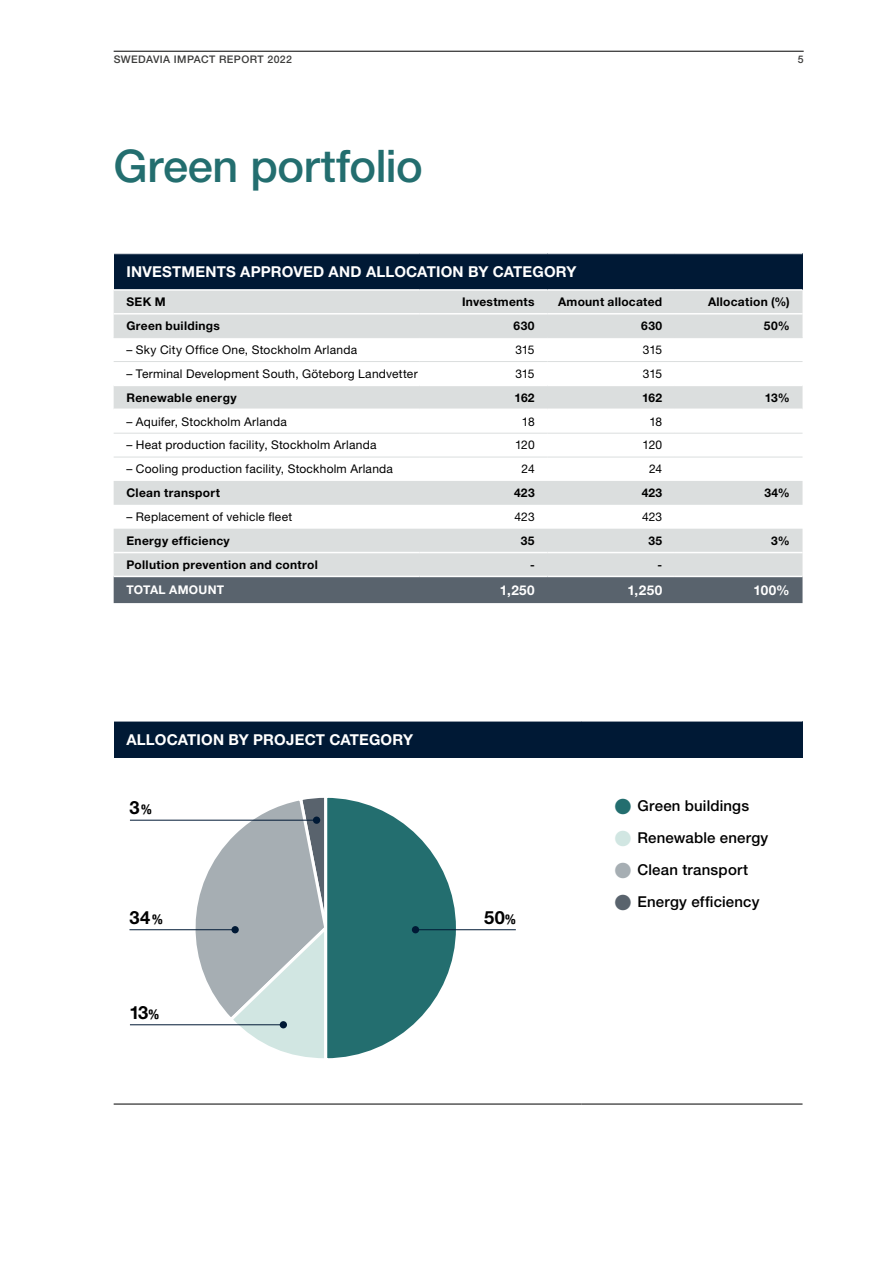
<style>
.page{position:relative;width:893px;height:1263px;background:#fff}
.page>*{position:absolute;margin:0;border:0;box-sizing:border-box;transform-origin:0 0}
.t1{font:500 45px "Helvetica Neue LT Std";letter-spacing:-.01em;color:#236e6f}
.t2{font:700 18.15px "Helvetica Neue LT Std";color:#000}
.t3{font:700 15px "Helvetica Neue LT Std";letter-spacing:.01em;color:#fff}
.t4{font:500 15px "Helvetica Neue LT Std";letter-spacing:.015em;color:#000}
.t5{font:700 13.5px "Helvetica Neue LT Std";letter-spacing:.03em;color:#fff}
.t6{font:12px "Helvetica Neue LT Std";letter-spacing:.015em;color:#000}
.t7{font:700 12px "Helvetica Neue LT Std";letter-spacing:.025em;color:#000}
.t8{font:700 12px "Helvetica Neue LT Std";letter-spacing:.02em;color:#fff}
.t9{font:500 12px "Helvetica Neue LT Std";color:#000}
.t10{font:500 10.5px "Helvetica Neue LT Std";letter-spacing:.04em;color:#3c3c3b}
.s1{font-family:"Helvetica Neue";font-stretch:condensed;font-size:13.65px}
.s2{font-size:43.5px;color:#236e6f}
.s3{font-size:43.5px;color:#d1e6e2}
.s4{font-size:43.5px;color:#a6aeb3}
.s5{font-size:43.5px;color:#59636d}
</style>
<div class="page">
<hr style="left:114px;top:51px;width:690px;height:1px;background:#000">
<svg style="left:180px;top:797px;width:280px;height:262px"></svg>
<div style="left:114px;top:721px;width:688px;height:36px;background:#001935"></div>
<hr style="left:114px;top:721px;width:467px;height:1px;background:#fff">
<hr style="left:581px;top:721px;width:221px;height:1px;background:#fff">
<hr style="left:114px;top:1104px;width:467px;height:1px;background:#000">
<hr style="left:581px;top:1104px;width:221px;height:1px;background:#000">
<div style="left:114px;top:254px;width:688px;height:36px;background:#001935"></div>
<svg style="left:114px;top:291px;width:688px;height:285px"></svg>
<div style="left:114px;top:386px;width:688px;height:22px;background:#dbdede"></div>
<div style="left:114px;top:577px;width:688px;height:26px;background:#59636d"></div>
<hr style="left:114px;top:289px;width:306px;height:2px;background:#fff">
<hr style="left:420px;top:289px;width:127px;height:2px;background:#fff">
<hr style="left:547px;top:289px;width:128px;height:2px;background:#fff">
<hr style="left:675px;top:289px;width:127px;height:2px;background:#fff">
<hr style="left:114px;top:313px;width:306px;height:1px;background:#fff">
<hr style="left:420px;top:313px;width:127px;height:1px;background:#fff">
<hr style="left:547px;top:313px;width:128px;height:1px;background:#fff">
<hr style="left:675px;top:313px;width:127px;height:1px;background:#fff">
<hr style="left:114px;top:385px;width:306px;height:1px;background:#fff">
<hr style="left:420px;top:385px;width:127px;height:1px;background:#fff">
<hr style="left:547px;top:385px;width:128px;height:1px;background:#fff">
<hr style="left:675px;top:385px;width:127px;height:1px;background:#fff">
<hr style="left:114px;top:408px;width:306px;height:2px;background:#fff">
<hr style="left:420px;top:408px;width:127px;height:2px;background:#fff">
<hr style="left:547px;top:408px;width:128px;height:2px;background:#fff">
<hr style="left:675px;top:408px;width:127px;height:2px;background:#fff">
<hr style="left:114px;top:552px;width:306px;height:1px;background:#fff">
<hr style="left:420px;top:552px;width:127px;height:1px;background:#fff">
<hr style="left:547px;top:552px;width:128px;height:1px;background:#fff">
<hr style="left:675px;top:552px;width:127px;height:1px;background:#fff">
<hr style="left:114px;top:337px;width:306px;height:1px;background:#dbdede">
<hr style="left:420px;top:337px;width:127px;height:1px;background:#dbdede">
<hr style="left:547px;top:337px;width:128px;height:1px;background:#dbdede">
<hr style="left:675px;top:337px;width:127px;height:1px;background:#dbdede">
<hr style="left:114px;top:361px;width:306px;height:1px;background:#dbdede">
<hr style="left:420px;top:361px;width:127px;height:1px;background:#dbdede">
<hr style="left:547px;top:361px;width:128px;height:1px;background:#dbdede">
<hr style="left:675px;top:361px;width:127px;height:1px;background:#dbdede">
<hr style="left:114px;top:433px;width:306px;height:1px;background:#dbdede">
<hr style="left:420px;top:433px;width:127px;height:1px;background:#dbdede">
<hr style="left:547px;top:433px;width:128px;height:1px;background:#dbdede">
<hr style="left:675px;top:433px;width:127px;height:1px;background:#dbdede">
<hr style="left:114px;top:457px;width:306px;height:1px;background:#dbdede">
<hr style="left:420px;top:457px;width:127px;height:1px;background:#dbdede">
<hr style="left:547px;top:457px;width:128px;height:1px;background:#dbdede">
<hr style="left:675px;top:457px;width:127px;height:1px;background:#dbdede">
<hr style="left:415px;top:929px;width:101px;height:1px;background:#001935">
<div style="left:412px;top:926px;width:7px;height:7px;background:#001935;border-radius:50%"></div>
<hr style="left:129px;top:929px;width:106px;height:1px;background:#001935">
<div style="left:231px;top:926px;width:8px;height:7px;background:#001935;border-radius:50%"></div>
<hr style="left:130px;top:820px;width:187px;height:1px;background:#001935">
<div style="left:313px;top:816px;width:7px;height:8px;background:#001935;border-radius:50%"></div>
<hr style="left:130px;top:1024px;width:153px;height:1px;background:#001935">
<div style="left:280px;top:1021px;width:7px;height:7px;background:#001935;border-radius:50%"></div>
<p class="t10" style="left:114px;top:53px;width:180px">SWEDAVIA IMPACT REPORT 2022</p>
<p class="t10" style="left:798px;top:53px;width:7px">5</p>
<h1 class="t1" style="left:114px;top:139px;width:311px">Green portfolio</h1>
<p class="t3" style="left:126px;top:262px;width:452px">INVESTMENTS APPROVED AND ALLOCATION BY CATEGORY</p>
<p class="t7" style="left:126px;top:294px;width:41px">SEK M</p>
<p class="t7" style="left:462px;top:294px;width:74px">Investments</p>
<p class="t7" style="left:558px;top:294px;width:106px">Amount allocated</p>
<p class="t7" style="left:708px;top:294px;width:83px">Allocation (%)</p>
<p class="t7" style="left:126px;top:318px;width:95px">Green buildings</p>
<p class="t7" style="left:514px;top:318px;width:22px">630</p>
<p class="t7" style="left:641px;top:318px;width:22px">630</p>
<p class="t7" style="left:764px;top:318px;width:27px">50%</p>
<p class="t6" style="left:126px;top:342px;width:232px">– Sky City Office One, Stockholm Arlanda</p>
<p class="t6" style="left:515px;top:342px;width:21px">315</p>
<p class="t6" style="left:643px;top:342px;width:21px">315</p>
<p class="t6" style="left:126px;top:366px;width:293px">– Terminal Development South, Göteborg Landvetter</p>
<p class="t6" style="left:515px;top:366px;width:21px">315</p>
<p class="t6" style="left:643px;top:366px;width:21px">315</p>
<p class="t7" style="left:126px;top:390px;width:112px">Renewable energy</p>
<p class="t7" style="left:514px;top:390px;width:22px">162</p>
<p class="t7" style="left:642px;top:390px;width:22px">162</p>
<p class="t7" style="left:765px;top:390px;width:27px">13%</p>
<p class="t6" style="left:126px;top:414px;width:162px">– Aquifer, Stockholm Arlanda</p>
<p class="t6" style="left:522px;top:414px;width:14px">18</p>
<p class="t6" style="left:649px;top:414px;width:14px">18</p>
<p class="t6" style="left:126px;top:438px;width:251px">– Heat production facility, Stockholm Arlanda</p>
<p class="t6" style="left:515px;top:438px;width:21px">120</p>
<p class="t6" style="left:643px;top:438px;width:21px">120</p>
<p class="t6" style="left:126px;top:462px;width:268px">– Cooling production facility, Stockholm Arlanda</p>
<p class="t6" style="left:522px;top:462px;width:15px">24</p>
<p class="t6" style="left:649px;top:462px;width:15px">24</p>
<p class="t7" style="left:126px;top:485px;width:95px">Clean transport</p>
<p class="t7" style="left:514px;top:485px;width:22px">423</p>
<p class="t7" style="left:642px;top:485px;width:22px">423</p>
<p class="t7" style="left:764px;top:485px;width:27px">34%</p>
<p class="t6" style="left:126px;top:510px;width:167px">– Replacement of vehicle fleet</p>
<p class="t6" style="left:514px;top:510px;width:22px">423</p>
<p class="t6" style="left:642px;top:510px;width:22px">423</p>
<p class="t7" style="left:126px;top:533px;width:105px">Energy efficiency</p>
<p class="t7" style="left:521px;top:533px;width:15px">35</p>
<p class="t7" style="left:648px;top:533px;width:15px">35</p>
<p class="t7" style="left:771px;top:533px;width:20px">3%</p>
<p class="t7" style="left:126px;top:557px;width:193px">Pollution prevention and control</p>
<p class="t9" style="left:530px;top:557px;width:6px">-</p>
<p class="t9" style="left:658px;top:557px;width:6px">-</p>
<p class="t8" style="left:126px;top:582px;width:99px">TOTAL AMOUNT</p>
<p class="t5" style="left:500px;top:581px;width:36px">1,250</p>
<p class="t5" style="left:627px;top:581px;width:36px">1,250</p>
<p class="t5" style="left:753px;top:581px;width:38px">100%</p>
<p class="t3" style="left:126px;top:730px;width:288px">ALLOCATION BY PROJECT CATEGORY</p>
<h2 class="t2" style="left:130px;top:796px;width:24px">3<span class="s1">%</span></h2>
<h2 class="t2" style="left:130px;top:906px;width:35px">34<span class="s1">%</span></h2>
<h2 class="t2" style="left:130px;top:1001px;width:31px">13<span class="s1">%</span></h2>
<h2 class="t2" style="left:484px;top:906px;width:33px">50<span class="s1">%</span></h2>
<p class="t4" style="left:612px;top:797px;width:139px"><span class="s2">•</span> Green buildings</p>
<p class="t4" style="left:612px;top:829px;width:158px"><span class="s3">•</span> Renewable energy</p>
<p class="t4" style="left:612px;top:861px;width:137px"><span class="s4">•</span> Clean transport</p>
<p class="t4" style="left:612px;top:893px;width:149px"><span class="s5">•</span> Energy efficiency</p>
</div>
